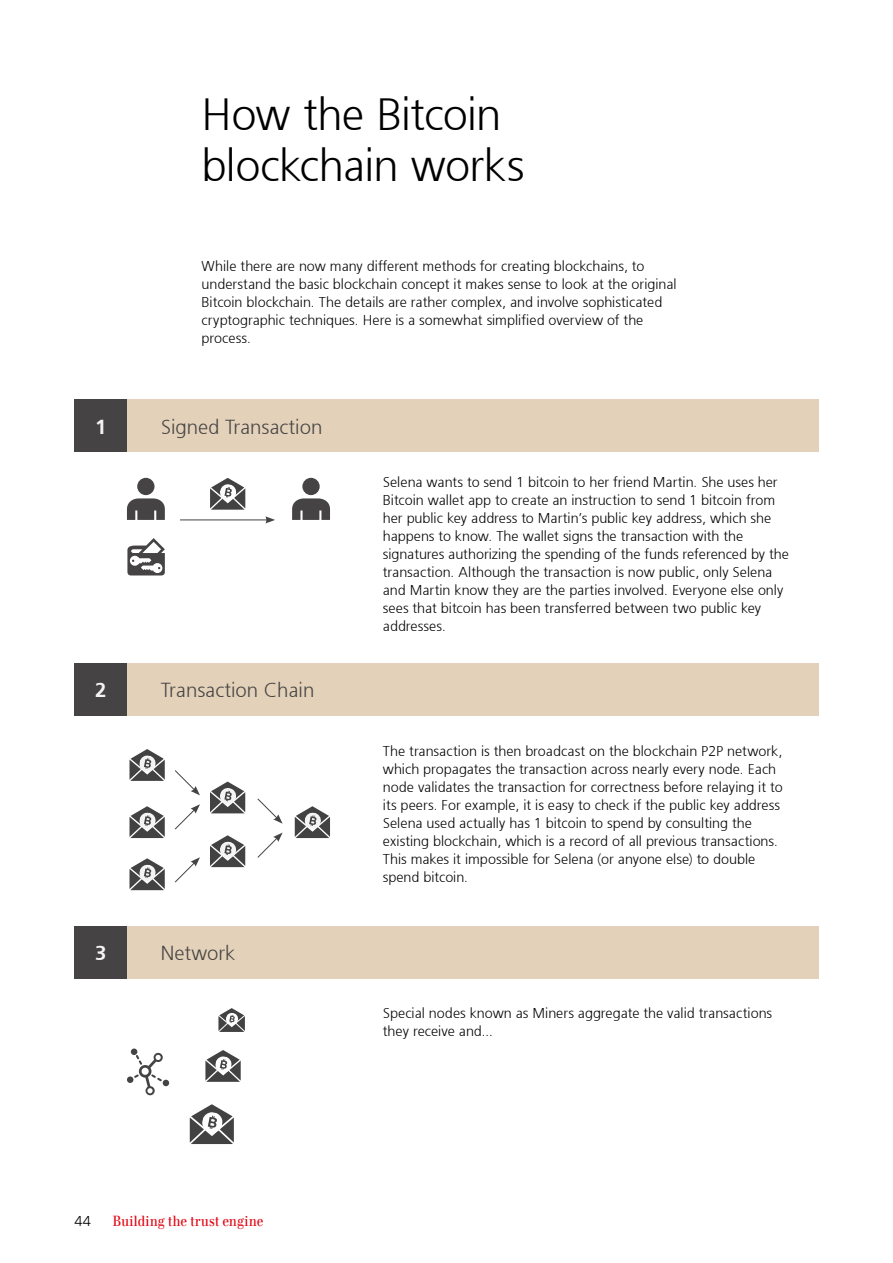
<style>
.page{position:relative;width:893px;height:1263px;background:#fff}
.page>*{position:absolute;margin:0;border:0;box-sizing:border-box;transform-origin:0 0}
.UBS_Template_Title_6{font:300 45px/51px "Frutiger 45";letter-spacing:-.015em;color:#000}
.t1{font:300 20.25px "Frutiger 45";color:#454343}
.t2{font:300 20.25px "Frutiger 45";color:#f4f4f4}
.UBS_Template_Body_co{font:300 14.25px/18px "Frutiger 45";color:#000}
.t3{font:14.25px "UBS Headline";letter-spacing:.03em;color:#e30512}
</style>
<div class="page">
<svg style="left:127px;top:1048px;width:42px;height:47px"></svg>
<div style="left:137px;top:478px;width:17px;height:17px;background:#454343;border-radius:50%"></div>
<svg style="left:127px;top:498px;width:38px;height:22px"></svg>
<div style="left:302px;top:478px;width:18px;height:17px;background:#454343;border-radius:50%"></div>
<svg style="left:292px;top:498px;width:38px;height:22px"></svg>
<svg style="left:127px;top:538px;width:38px;height:37px"></svg>
<div style="left:74px;top:400px;width:53px;height:52px;background:#454343"></div>
<div style="left:74px;top:663px;width:53px;height:53px;background:#454343"></div>
<div style="left:74px;top:926px;width:53px;height:53px;background:#454343"></div>
<div style="left:127px;top:400px;width:692px;height:52px;background:#e3d1b9"></div>
<div style="left:127px;top:663px;width:692px;height:53px;background:#e3d1b9"></div>
<div style="left:127px;top:926px;width:692px;height:53px;background:#e3d1b9"></div>
<svg style="left:210px;top:478px;width:35px;height:32px"></svg>
<svg style="left:218px;top:1008px;width:27px;height:24px"></svg>
<svg style="left:205px;top:1050px;width:36px;height:32px"></svg>
<svg style="left:190px;top:1104px;width:44px;height:40px"></svg>
<svg style="left:295px;top:806px;width:35px;height:32px"></svg>
<svg style="left:129px;top:806px;width:36px;height:32px"></svg>
<svg style="left:210px;top:835px;width:35px;height:32px"></svg>
<svg style="left:129px;top:858px;width:36px;height:32px"></svg>
<svg style="left:129px;top:749px;width:36px;height:32px"></svg>
<svg style="left:210px;top:781px;width:35px;height:32px"></svg>
<hr style="left:180px;top:519px;width:88px;height:1px;background:#454343">
<svg style="left:265px;top:516px;width:10px;height:7px"></svg>
<svg style="left:175px;top:770px;width:25px;height:25px"></svg>
<svg style="left:257px;top:798px;width:26px;height:26px"></svg>
<svg style="left:175px;top:804px;width:25px;height:26px"></svg>
<svg style="left:257px;top:832px;width:26px;height:26px"></svg>
<svg style="left:175px;top:857px;width:25px;height:26px"></svg>
<p class="UBS_Template_Title_6" style="left:202px;top:89px;width:324px">How the Bitcoin blockchain works</p>
<p class="UBS_Template_Body_co" style="left:202px;top:257px;width:476px">While there are now many different methods for creating blockchains, to understand the basic blockchain concept it makes sense to look at the original Bitcoin blockchain. The details are rather complex, and involve sophisticated cryptographic techniques. Here is a somewhat simplified overview of the process.</p>
<p class="t2" style="left:95px;top:414px;width:13px">1</p>
<p class="t1" style="left:161px;top:415px;width:163px">Signed Transaction</p>
<p class="UBS_Template_Body_co" style="left:383px;top:473px;width:408px">Selena wants to send 1 bitcoin to her friend Martin. She uses her Bitcoin wallet app to create an instruction to send 1 bitcoin from her public key address to Martin’s public key address, which she happens to know. The wallet signs the transaction with the signatures authorizing the spending of the funds referenced by the transaction. Although the transaction is now public, only Selena and Martin know they are the parties involved. Everyone else only sees that bitcoin has been transferred between two public key addresses.</p>
<p class="t2" style="left:95px;top:678px;width:13px">2</p>
<p class="t1" style="left:161px;top:678px;width:155px">Transaction Chain</p>
<p class="UBS_Template_Body_co" style="left:383px;top:742px;width:401px">The transaction is then broadcast on the blockchain P2P network, which propagates the transaction across nearly every node. Each node validates the transaction for correctness before relaying it to its peers. For example, it is easy to check if the public key address Selena used actually has 1 bitcoin to spend by consulting the existing blockchain, which is a record of all previous transactions.<br>This makes it impossible for Selena (or anyone else) to double spend bitcoin.</p>
<p class="t2" style="left:95px;top:941px;width:13px">3</p>
<p class="t1" style="left:161px;top:942px;width:76px">Network</p>
<p class="UBS_Template_Body_co" style="left:383px;top:1004px;width:391px">Special nodes known as Miners aggregate the valid transactions they receive and...</p>
<p class="UBS_Template_Body_co" style="left:74px;top:1212px;width:18px">44</p>
<p class="t3" style="left:113px;top:1212px;width:152px">Building the trust engine</p>
</div>
